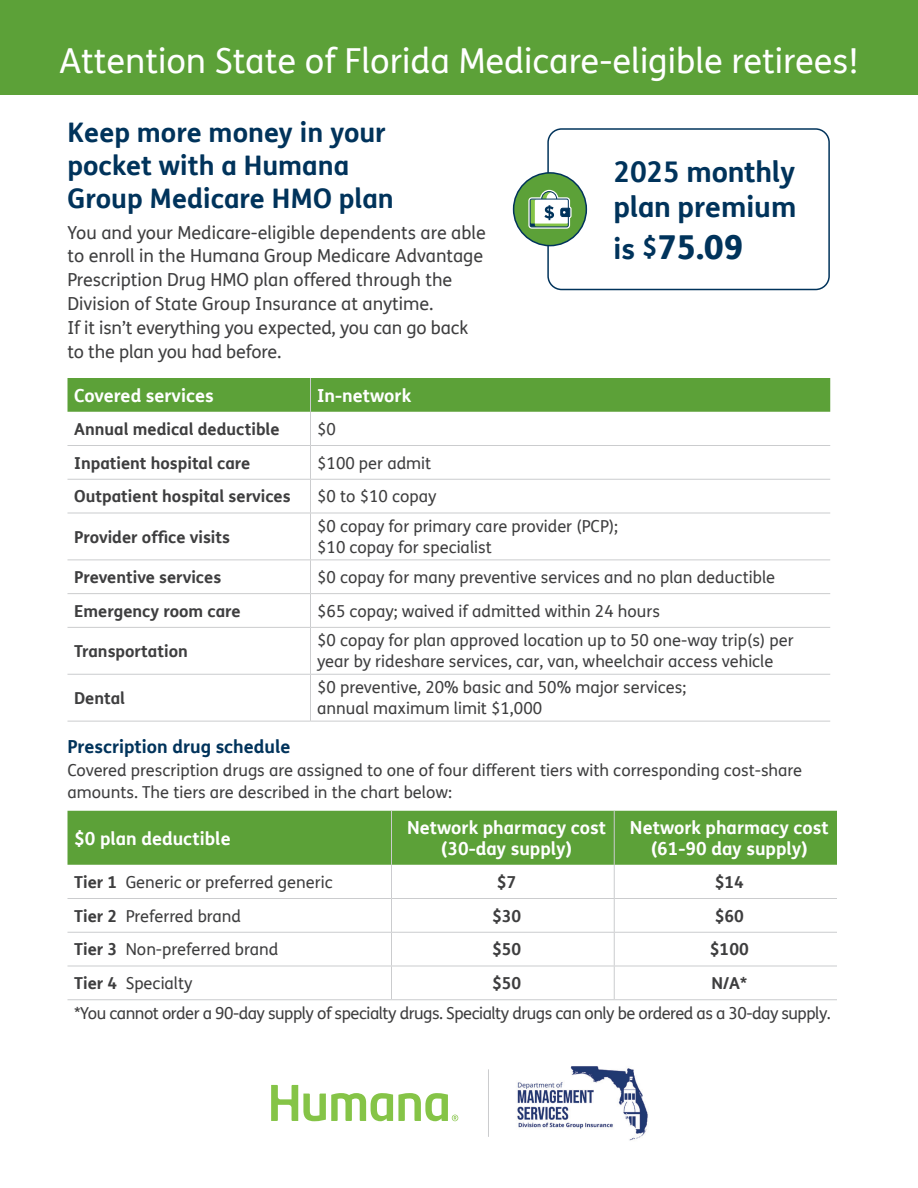
<style>
.page{position:relative;width:918px;height:1188px;background:#fff}
.page>*{position:absolute;margin:0;border:0;box-sizing:border-box;transform-origin:0 0}
.t1{font:34.5px "FS Humana";color:#fff}
.t2{font:800 33px "FS Humana";color:#00335b}
.t3{font:700 28.5px/34.5px "FS Humana";letter-spacing:-.01em;color:#00335b}
.t4{font:700 27px/33px "FS Humana";color:#00335b}
.t5{font:18px/24px "FS Humana";color:#3e3e3f}
.t6{font:700 18px/21px "FS Humana";color:#fff;text-align:center}
.t7{font:700 18px "FS Humana";color:#00335b}
.t8{font:16.5px/21px "FS Humana";color:#3e3e3f}
.t9{font:700 16.5px "FS Humana";color:#3e3e3f}
.t10{font:16.5px "FS Humana";letter-spacing:-.03em;color:#3e3e3f}
.s1{font-weight:700;font-size:28.5px}
.s2{font-weight:700;font-size:25.5px}
.s3{font-weight:700}
</style>
<div class="page">
<div style="left:547px;top:128px;width:283px;height:162px;border:2px solid #00335b;border-radius:14px"></div>
<div style="left:0;top:0;width:918px;height:94px;background:#5ca138"></div>
<div style="left:68px;top:378px;width:762px;height:34px;background:#5ca138"></div>
<hr style="left:68px;top:445px;width:242px;height:1px;background:#cbccce">
<hr style="left:310px;top:445px;width:520px;height:1px;background:#cbccce">
<hr style="left:68px;top:479px;width:242px;height:1px;background:#cbccce">
<hr style="left:310px;top:479px;width:520px;height:1px;background:#cbccce">
<hr style="left:68px;top:513px;width:242px;height:1px;background:#cbccce">
<hr style="left:310px;top:513px;width:520px;height:1px;background:#cbccce">
<hr style="left:68px;top:560px;width:242px;height:1px;background:#cbccce">
<hr style="left:310px;top:560px;width:520px;height:1px;background:#cbccce">
<hr style="left:68px;top:593px;width:242px;height:1px;background:#cbccce">
<hr style="left:310px;top:593px;width:520px;height:1px;background:#cbccce">
<hr style="left:68px;top:627px;width:242px;height:1px;background:#cbccce">
<hr style="left:310px;top:627px;width:520px;height:1px;background:#cbccce">
<hr style="left:68px;top:674px;width:242px;height:1px;background:#cbccce">
<hr style="left:310px;top:674px;width:520px;height:1px;background:#cbccce">
<hr style="left:68px;top:721px;width:242px;height:1px;background:#cbccce">
<hr style="left:310px;top:721px;width:520px;height:1px;background:#cbccce">
<hr style="left:310px;top:378px;width:1px;height:34px;background:#cbccce">
<hr style="left:310px;top:412px;width:1px;height:33px;background:#cbccce">
<hr style="left:310px;top:446px;width:1px;height:33px;background:#cbccce">
<hr style="left:310px;top:480px;width:1px;height:33px;background:#cbccce">
<hr style="left:310px;top:513px;width:1px;height:47px;background:#cbccce">
<hr style="left:310px;top:560px;width:1px;height:33px;background:#cbccce">
<hr style="left:310px;top:594px;width:1px;height:33px;background:#cbccce">
<hr style="left:310px;top:628px;width:1px;height:46px;background:#cbccce">
<hr style="left:310px;top:675px;width:1px;height:46px;background:#cbccce">
<div style="left:68px;top:811px;width:769px;height:54px;background:#5ca138"></div>
<hr style="left:391px;top:811px;width:1px;height:54px;background:#cbccce">
<hr style="left:614px;top:811px;width:1px;height:54px;background:#cbccce">
<hr style="left:391px;top:865px;width:1px;height:33px;background:#cbccce">
<hr style="left:614px;top:865px;width:1px;height:33px;background:#cbccce">
<hr style="left:68px;top:898px;width:324px;height:1px;background:#cbccce">
<hr style="left:392px;top:898px;width:222px;height:1px;background:#cbccce">
<hr style="left:391px;top:899px;width:1px;height:33px;background:#cbccce">
<hr style="left:614px;top:898px;width:223px;height:1px;background:#cbccce">
<hr style="left:614px;top:899px;width:1px;height:33px;background:#cbccce">
<hr style="left:68px;top:932px;width:324px;height:1px;background:#cbccce">
<hr style="left:392px;top:932px;width:222px;height:1px;background:#cbccce">
<hr style="left:391px;top:933px;width:1px;height:33px;background:#cbccce">
<hr style="left:614px;top:932px;width:223px;height:1px;background:#cbccce">
<hr style="left:614px;top:933px;width:1px;height:33px;background:#cbccce">
<hr style="left:68px;top:966px;width:324px;height:1px;background:#cbccce">
<hr style="left:392px;top:966px;width:222px;height:1px;background:#cbccce">
<hr style="left:391px;top:966px;width:1px;height:33px;background:#cbccce">
<hr style="left:614px;top:966px;width:223px;height:1px;background:#cbccce">
<hr style="left:614px;top:966px;width:1px;height:33px;background:#cbccce">
<hr style="left:68px;top:999px;width:324px;height:1px;background:#cbccce">
<hr style="left:392px;top:999px;width:222px;height:1px;background:#cbccce">
<hr style="left:614px;top:999px;width:223px;height:1px;background:#cbccce">
<div style="left:514px;top:173px;width:72px;height:73px;background:#5ca138;border-radius:50%"></div>
<svg style="left:528px;top:190px;width:44px;height:39px;background:#a3c0a5"></svg>
<div style="left:513px;top:172px;width:74px;height:74px;border:2px solid #00335b;border-radius:50%"></div>
<svg style="left:271px;top:1085px;width:187px;height:36px"></svg>
<img style="left:517px;top:1066px;width:131px;height:75px">
<hr style="left:488px;top:1069px;width:1px;height:68px;background:#cbccce">
<h1 class="t1" style="left:59px;top:37px;width:801px">Attention State of Florida Medicare-eligible retirees!</h1>
<h3 class="t4" style="left:68px;top:114px;width:328px">Keep more money in your pocket with a Humana<br>Group Medicare HMO plan</h3>
<p class="t5" style="left:68px;top:220px;width:420px">You and your Medicare-eligible dependents are able to enroll in the Humana Group Medicare Advantage Prescription Drug HMO plan offered through the Division of State Group Insurance at anytime.<br>If it isn’t everything you expected, you can go back to the plan you had before.</p>
<h3 class="t3" style="left:614px;top:153px;width:184px">2025 monthly plan premium</h3>
<h2 class="t2" style="left:614px;top:221px;width:131px"><span class="s1">is</span> <span class="s2">$</span>75.09</h2>
<p class="t6" style="left:74px;top:384px;width:141px">Covered services</p>
<p class="t6" style="left:317px;top:384px;width:95px">In-network</p>
<p class="t9" style="left:74px;top:416px;width:207px">Annual medical deductible</p>
<p class="t8" style="left:317px;top:418px;width:20px">$0</p>
<p class="t9" style="left:74px;top:450px;width:178px">Inpatient hospital care</p>
<p class="t8" style="left:317px;top:452px;width:116px">$100 per admit</p>
<p class="t9" style="left:74px;top:484px;width:218px">Outpatient hospital services</p>
<p class="t8" style="left:317px;top:486px;width:121px">$0 to $10 copay</p>
<p class="t9" style="left:74px;top:524px;width:157px">Provider office visits</p>
<p class="t8" style="left:317px;top:516px;width:303px">$0 copay for primary care provider (PCP); $10 copay for specialist</p>
<p class="t9" style="left:74px;top:564px;width:149px">Preventive services</p>
<p class="t8" style="left:317px;top:566px;width:459px">$0 copay for many preventive services and no plan deductible</p>
<p class="t9" style="left:74px;top:598px;width:168px">Emergency room care</p>
<p class="t8" style="left:317px;top:600px;width:344px">$65 copay; waived if admitted within 24 hours</p>
<p class="t9" style="left:74px;top:638px;width:115px">Transportation</p>
<p class="t8" style="left:317px;top:630px;width:478px">$0 copay for plan approved location up to 50 one-way trip(s) per year by rideshare services, car, van, wheelchair access vehicle</p>
<p class="t9" style="left:74px;top:685px;width:52px">Dental</p>
<p class="t8" style="left:317px;top:677px;width:371px">$0 preventive, 20% basic and 50% major services; annual maximum limit $1,000</p>
<p class="t7" style="left:68px;top:733px;width:224px">Prescription drug schedule</p>
<p class="t8" style="left:68px;top:758px;width:736px;line-height:22.5px">Covered prescription drugs are assigned to one of four different tiers with corresponding cost-share amounts. The tiers are described in the chart below:</p>
<p class="t6" style="left:74px;top:827px;width:158px">$0 plan deductible</p>
<p class="t6" style="left:407px;top:816px;width:200px">Network pharmacy cost (30-day supply)</p>
<p class="t6" style="left:630px;top:816px;width:200px">Network pharmacy cost (61-90 day supply)</p>
<p class="t8" style="left:74px;top:871px;width:260px"><span class="s3">Tier 1</span> Generic or preferred generic</p>
<p class="t9" style="left:497px;top:869px;width:21px">$7</p>
<p class="t9" style="left:715px;top:869px;width:31px">$14</p>
<p class="t8" style="left:74px;top:905px;width:168px"><span class="s3">Tier 2</span> Preferred brand</p>
<p class="t9" style="left:492px;top:903px;width:31px">$30</p>
<p class="t9" style="left:715px;top:903px;width:31px">$60</p>
<p class="t8" style="left:74px;top:939px;width:206px"><span class="s3">Tier 3</span> Non-preferred brand</p>
<p class="t9" style="left:492px;top:937px;width:31px">$50</p>
<p class="t9" style="left:710px;top:937px;width:40px">$100</p>
<p class="t8" style="left:74px;top:972px;width:120px"><span class="s3">Tier 4</span> Specialty</p>
<p class="t9" style="left:492px;top:970px;width:31px">$50</p>
<p class="t9" style="left:712px;top:970px;width:37px">N/A*</p>
<p class="t10" style="left:74px;top:1002px;width:758px">*You cannot order a 90-day supply of specialty drugs. Specialty drugs can only be ordered as a 30-day supply.</p>
</div>
